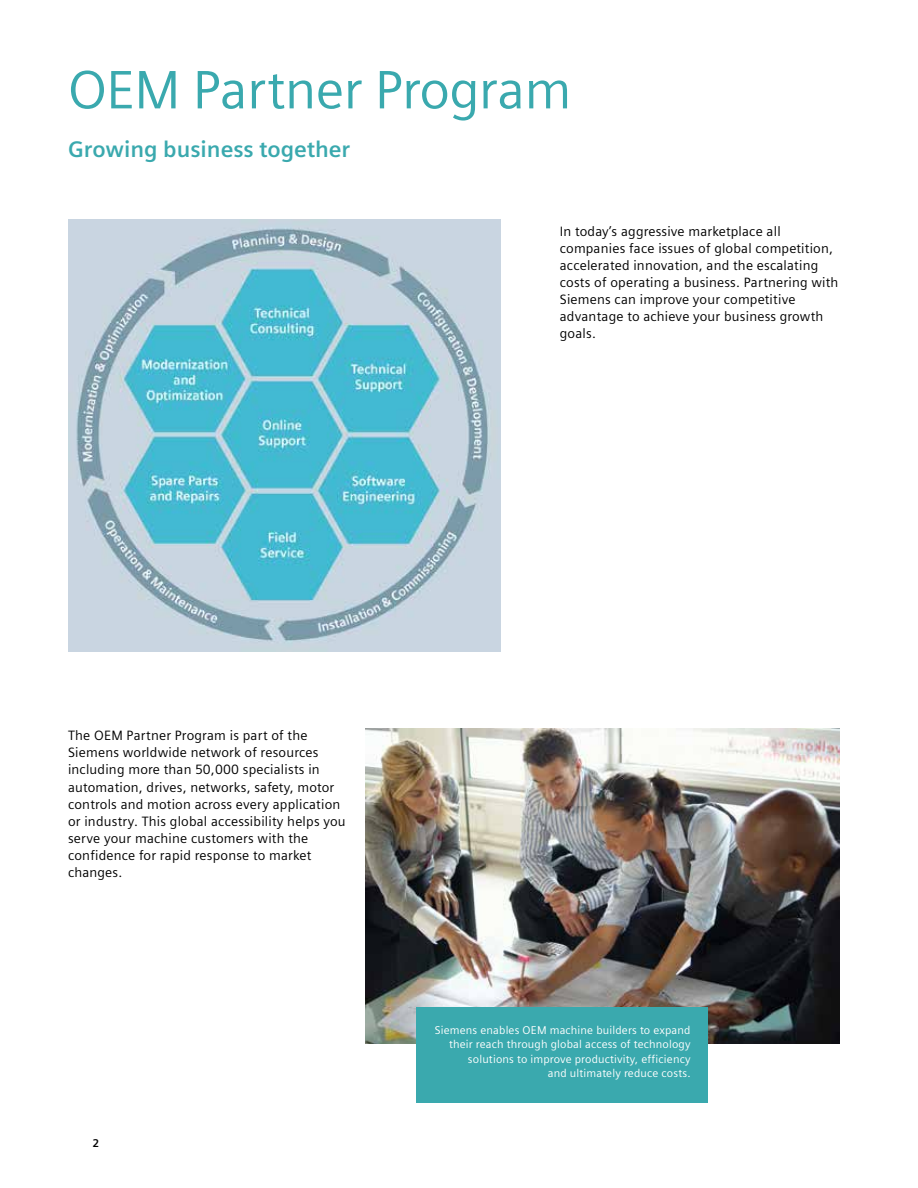
<style>
.page{position:relative;width:918px;height:1188px;background:#fff}
.page>*{position:absolute;margin:0;border:0;box-sizing:border-box;transform-origin:0 0}
.t1{font:54px "Siemens Sans";letter-spacing:-.01em;color:#3aa9ae}
.t2{font:700 22.5px "Siemens Sans";color:#3aa9ae}
.t3{font:13.5px/17px "Siemens Sans";letter-spacing:.015em;color:#000}
.t4{font:11.25px/14.7px "Siemens Sans";letter-spacing:.015em;color:#fff;text-align:right}
.t5{font:700 11.25px "Siemens Sans";color:#000}
</style>
<div class="page">
<img style="left:365px;top:729px;width:475px;height:314px">
<div style="left:416px;top:1008px;width:292px;height:95px;background:#3aa9ae"></div>
<img style="left:68px;top:220px;width:432px;height:431px">
<h1 class="t1" style="left:68px;top:59px;width:505px">OEM Partner Program</h1>
<h2 class="t2" style="left:68px;top:136px;width:284px">Growing business together</h2>
<p class="t3" style="left:560px;top:223px;width:280px">In today’s aggressive marketplace all companies face issues of global competition, accelerated innovation, and the escalating costs of operating a business. Partnering with Siemens can improve your competitive advantage to achieve your business growth goals.</p>
<p class="t3" style="left:68px;top:727px;width:279px">The OEM Partner Program is part of the Siemens worldwide network of resources including more than 50,000 specialists in automation, drives, networks, safety, motor controls and motion across every application or industry. This global accessibility helps you serve your machine customers with the confidence for rapid response to market changes.</p>
<p class="t5" style="left:93px;top:1137px;width:7px">2</p>
<p class="t4" style="left:435px;top:1022px;width:257px">Siemens enables OEM machine builders to expand their reach through global access of technology solutions to improve productivity, efficiency<br>and ultimately reduce costs.</p>
</div>
